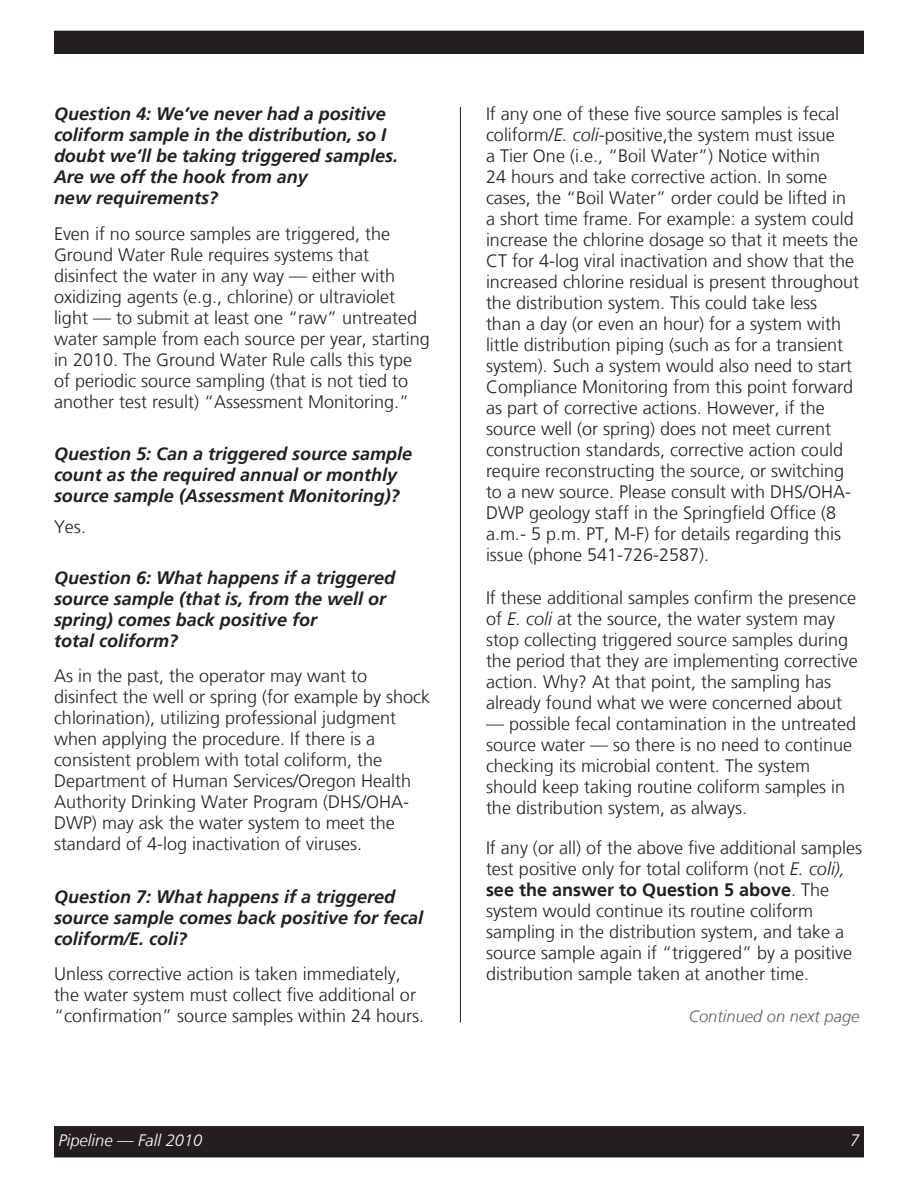
<style>
.page{position:relative;width:918px;height:1188px;background:#fff}
.page>*{position:absolute;margin:0;border:0;box-sizing:border-box;transform-origin:0 0}
.body{font:300 18px/21px "Frutiger LT";color:#231f20}
.boldItalic{font:italic 700 18px/21px "Frutiger LT";color:#231f20}
.caption_right{font:italic 300 16.5px "Frutiger LT";color:#636366}
.caption_reverse_left{font:italic 300 16.5px "Frutiger LT";color:#fff}
.Caption_reverse_righ{font:italic 300 16.5px "Frutiger LT";color:#fff}
.s1{font-style:italic}
.s2{font-weight:700}
</style>
<div class="page">
<div style="left:55px;top:1127px;width:808px;height:30px;background:#231f20"></div>
<div style="left:54px;top:1126px;width:810px;height:31px;border:2px solid #231f20"></div>
<div style="left:55px;top:31px;width:808px;height:22px;background:#231f20"></div>
<div style="left:54px;top:31px;width:810px;height:23px;border:2px solid #231f20"></div>
<hr style="left:460px;top:107px;width:1px;height:916px;background:#231f20">
<p class="boldItalic" style="left:54px;top:104px;width:346px">Question 4: We’ve never had a positive coliform sample in the distribution, so I doubt we’ll be taking triggered samples.<br>Are we off the hook from any<br>new requirements?</p>
<p class="body" style="left:54px;top:223px;width:378px">Even if no source samples are triggered, the Ground Water Rule requires systems that disinfect the water in any way — either with oxidizing agents (e.g., chlorine) or ultraviolet light — to submit at least one “raw” untreated water sample from each source per year, starting in 2010. The Ground Water Rule calls this type of periodic source sampling (that is not tied to another test result) “Assessment Monitoring.”</p>
<p class="boldItalic" style="left:54px;top:443px;width:360px">Question 5: Can a triggered source sample count as the required annual or monthly source sample (Assessment Monitoring)?</p>
<p class="body" style="left:54px;top:517px;width:34px">Yes.</p>
<p class="boldItalic" style="left:54px;top:567px;width:343px">Question 6: What happens if a triggered source sample (that is, from the well or spring) comes back positive for<br>total coliform?</p>
<p class="body" style="left:54px;top:666px;width:378px">As in the past, the operator may want to disinfect the well or spring (for example by shock chlorination), utilizing professional judgment when applying the procedure. If there is a consistent problem with total coliform, the Department of Human Services/Oregon Health Authority Drinking Water Program (DHS/OHA-DWP) may ask the water system to meet the standard of 4-log inactivation of viruses.</p>
<p class="boldItalic" style="left:54px;top:886px;width:371px">Question 7: What happens if a triggered source sample comes back positive for fecal coliform/E. coli?</p>
<p class="body" style="left:54px;top:963px;width:372px">Unless corrective action is taken immediately, the water system must collect five additional or “confirmation” source samples within 24 hours.</p>
<p class="body" style="left:486px;top:104px;width:375px">If any one of these five source samples is fecal coliform/<span class="s1">E. coli</span>-positive,the system must issue<br>a Tier One (i.e., “Boil Water”) Notice within<br>24 hours and take corrective action. In some cases, the “Boil Water” order could be lifted in a short time frame. For example: a system could increase the chlorine dosage so that it meets the CT for 4-log viral inactivation and show that the increased chlorine residual is present throughout the distribution system. This could take less<br>than a day (or even an hour) for a system with little distribution piping (such as for a transient system). Such a system would also need to start Compliance Monitoring from this point forward as part of corrective actions. However, if the source well (or spring) does not meet current construction standards, corrective action could require reconstructing the source, or switching to a new source. Please consult with DHS/OHA-DWP geology staff in the Springfield Office (8 a.m.- 5 p.m. PT, M-F) for details regarding this issue (phone 541-726-2587).</p>
<p class="body" style="left:486px;top:587px;width:373px">If these additional samples confirm the presence of <span class="s1">E. coli</span> at the source, the water system may stop collecting triggered source samples during the period that they are implementing corrective action. Why? At that point, the sampling has already found what we were concerned about</p>
<p class="body" style="left:486px;top:713px;width:372px">— possible fecal contamination in the untreated source water — so there is no need to continue checking its microbial content. The system should keep taking routine coliform samples in the distribution system, as always.</p>
<p class="body" style="left:486px;top:838px;width:378px">If any (or all) of the above five additional samples test positive only for total coliform (not <span class="s1">E. coli), </span><span class="s2">see the answer to Question 5 above</span>. The system would continue its routine coliform sampling in the distribution system, and take a source sample again if “triggered” by a positive distribution sample taken at another time.</p>
<p class="caption_right" style="left:689px;top:1007px;width:172px">Continued on next page</p>
<p class="caption_reverse_left" style="left:58px;top:1131px;width:145px">Pipeline — Fall 2010</p>
<p class="Caption_reverse_righ" style="left:850px;top:1131px;width:11px">7</p>
</div>
